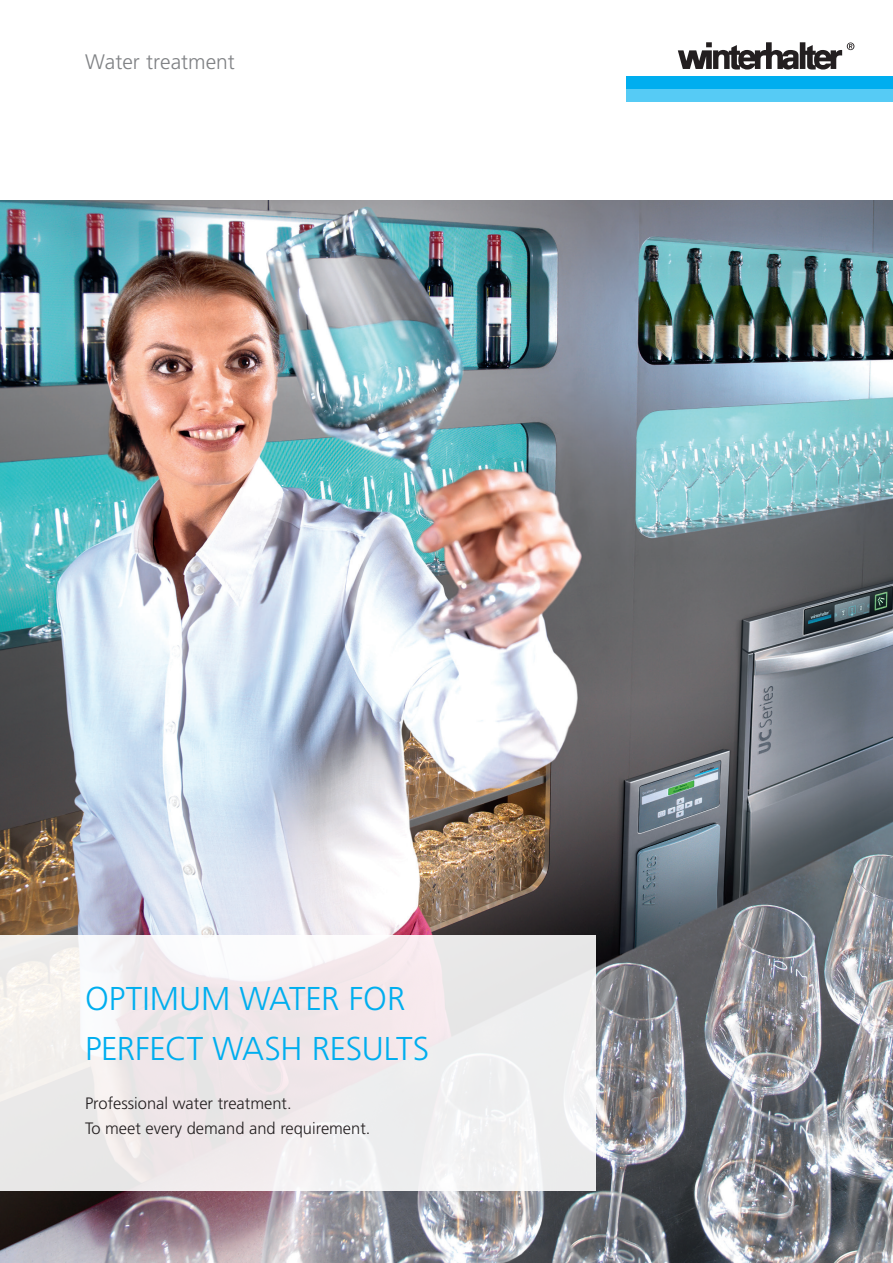
<style>
.page{position:relative;width:893px;height:1263px;background:#fff}
.page>*{position:absolute;margin:0;border:0;box-sizing:border-box;transform-origin:0 0}
.t1{font:300 33px/49.5px "Frutiger LT Pro";letter-spacing:-.005em;color:#00aeef}
.t2{font:300 21px "Frutiger LT Pro";color:#808285}
.t3{font:300 16.5px/24.8px "Frutiger LT Pro";color:#231f20}
</style>
<div class="page">
<div style="left:626px;top:77px;width:267px;height:12px;background:#00aeef"></div>
<div style="left:626px;top:89px;width:267px;height:13px;background:#56cbf5"></div>
<svg style="left:678px;top:42px;width:176px;height:28px"></svg>
<img style="left:0;top:200px;width:893px;height:1063px">
<svg style="left:0;top:935px;width:595px;height:256px;fill:#f0ebec"></svg>
<p class="t2" style="left:85px;top:49px;width:151px">Water treatment</p>
<h1 class="t1" style="left:85px;top:974px;width:346px">OPTIMUM WATER FOR<br>PERFECT WASH RESULTS</h1>
<p class="t3" style="left:85px;top:1091px;width:287px">Professional water treatment.<br>To meet every demand and requirement.</p>
</div>
